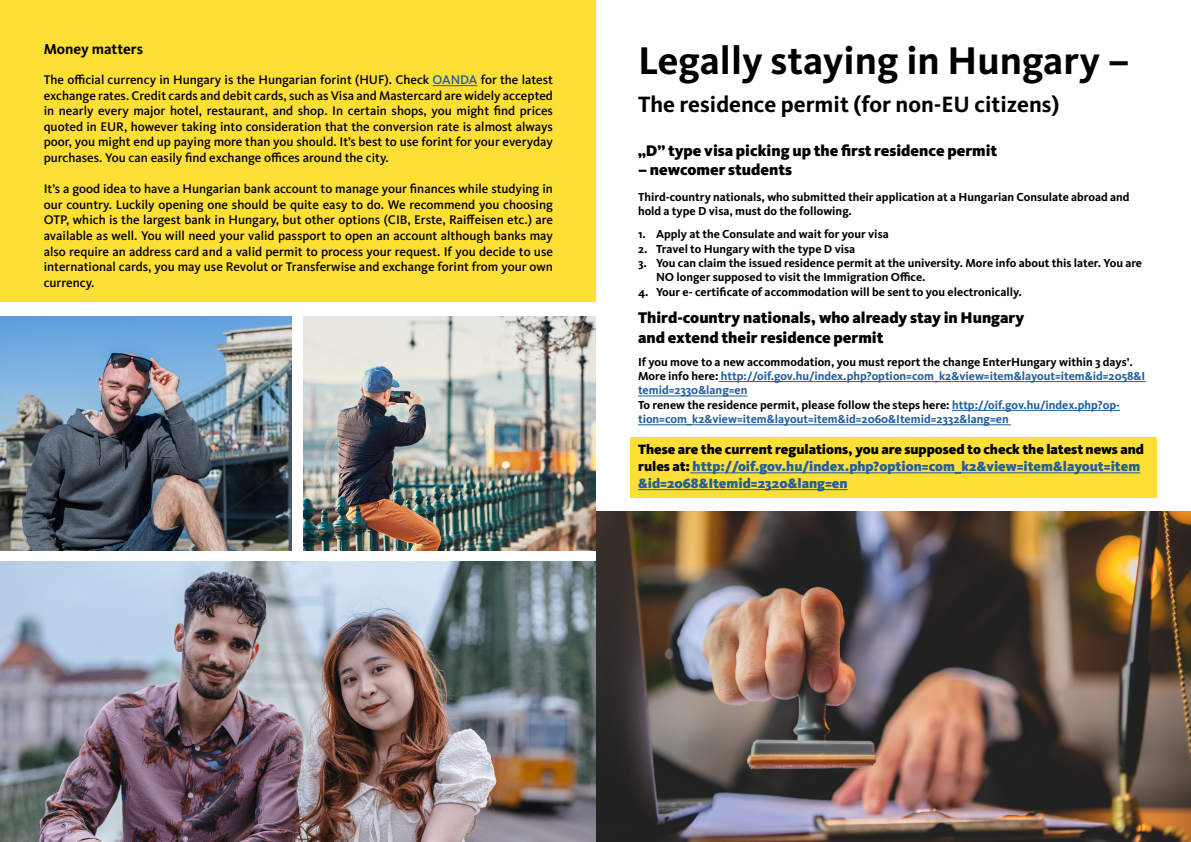
<style>
.page{position:relative;width:1191px;height:842px;background:#fff}
.page>*{position:absolute;margin:0;border:0;box-sizing:border-box;transform-origin:0 0}
.t1{font:700 40px "Kievit Pro";color:#000}
.t2{font:700 23px "Kievit Pro";color:#000}
.t3{font:900 16px/19.2px "Kievit Pro";color:#000}
.t4{font:700 15px "Kievit Pro";color:#000}
.t5{font:900 14px/16.8px "Kievit Pro";color:#215e9e}
.t6{font:500 13px/15.6px "Kievit Pro";color:#000;text-align:justify}
.t7{font:700 12px/14.4px "Kievit Pro";color:#000}
.t8{font:700 12px/14.4px "Kievit Pro";color:#215e9e}
.s1{color:#215e9e}
.s2{color:#000}
</style>
<div class="page">
<div style="left:630px;top:437px;width:527px;height:61px;background:#fddf35"></div>
<div style="left:0;top:0;width:595px;height:302px;background:#fddf35"></div>
<hr style="left:432px;top:85px;width:45px;height:1px;background:#215e9e">
<img style="left:0;top:561px;width:596px;height:281px">
<hr style="left:718px;top:381px;width:427px;height:1px;background:#215e9e">
<hr style="left:638px;top:396px;width:109px;height:1px;background:#215e9e">
<hr style="left:952px;top:410px;width:168px;height:1px;background:#215e9e">
<hr style="left:638px;top:425px;width:373px;height:1px;background:#215e9e">
<hr style="left:690px;top:473px;width:450px;height:1px;background:#215e9e">
<hr style="left:638px;top:489px;width:209px;height:1px;background:#215e9e">
<img style="left:0;top:316px;width:292px;height:234px">
<img style="left:304px;top:316px;width:291px;height:234px">
<img style="left:596px;top:512px;width:595px;height:330px">
<p class="t4" style="left:44px;top:40px;width:101px">Money matters</p>
<p class="t6" style="left:44px;top:72px;width:511px">The official currency in Hungary is the Hungarian forint (HUF). Check <span class="s1">OANDA</span> for the latest exchange rates. Credit cards and debit cards, such as Visa and Mastercard are widely accepted in nearly every major hotel, restaurant, and shop. In certain shops, you might find prices quoted in EUR, however taking into consideration that the conversion rate is almost always poor, you might end up paying more than you should. It’s best to use forint for your everyday purchases. You can easily find exchange offices around the city.</p>
<p class="t6" style="left:44px;top:181px;width:511px">It’s a good idea to have a Hungarian bank account to manage your finances while studying in our country. Luckily opening one should be quite easy to do. We recommend you choosing OTP, which is the largest bank in Hungary, but other options (CIB, Erste, Raiffeisen etc.) are available as well. You will need your valid passport to open an account although banks may also require an address card and a valid permit to process your request. If you decide to use international cards, you may use Revolut or Transferwise and exchange forint from your own currency.</p>
<h1 class="t1" style="left:638px;top:36px;width:493px">Legally staying in Hungary –</h1>
<h2 class="t2" style="left:638px;top:90px;width:423px">The residence permit (for non-EU citizens)</h2>
<p class="t3" style="left:638px;top:141px;width:361px">„D” type visa picking up the first residence permit</p>
<p class="t3" style="left:638px;top:160px;width:155px">– newcomer students</p>
<p class="t7" style="left:638px;top:190px;width:493px">Third-country nationals, who submitted their application at a Hungarian Consulate abroad and hold a type D visa, must do the following.</p>
<p class="t7" style="left:638px;top:227px;width:252px">1. Apply at the Consulate and wait for your visa</p>
<p class="t7" style="left:638px;top:241px;width:219px">2. Travel to Hungary with the type D visa</p>
<p class="t7" style="left:656px;top:256px;width:487px;text-indent:-18px">3. You can claim the issued residence permit at the university. More info about this later. You are<br>NO longer supposed to visit the Immigration Office.</p>
<p class="t7" style="left:638px;top:284px;width:385px">4. Your e- certificate of accommodation will be sent to you electronically.</p>
<p class="t3" style="left:638px;top:308px;width:388px">Third-country nationals, who already stay in Hungary and extend their residence permit</p>
<p class="t8" style="left:638px;top:354px;width:509px"><span class="s2">If you move to a new accommodation, you must report the change EnterHungary within 3 days’.<br>More info here:</span> http://oif.gov.hu/index.php?option=com_k2&amp;view=item&amp;layout=item&amp;id=2058&amp;I temid=2330&amp;lang=en<br><span class="s2">To renew the residence permit, please follow the steps here:</span> http://oif.gov.hu/index.php?op&shy;tion=com_k2&amp;view=item&amp;layout=item&amp;id=2060&amp;Itemid=2332&amp;lang=en</p>
<p class="t5" style="left:638px;top:441px;width:507px"><span class="s2">These are the current regulations, you are supposed to check the latest news and rules at:</span> http://oif.gov.hu/index.php?option=com_k2&amp;view=item&amp;layout=item &amp;id=2068&amp;Itemid=2320&amp;lang=en</p>
</div>
